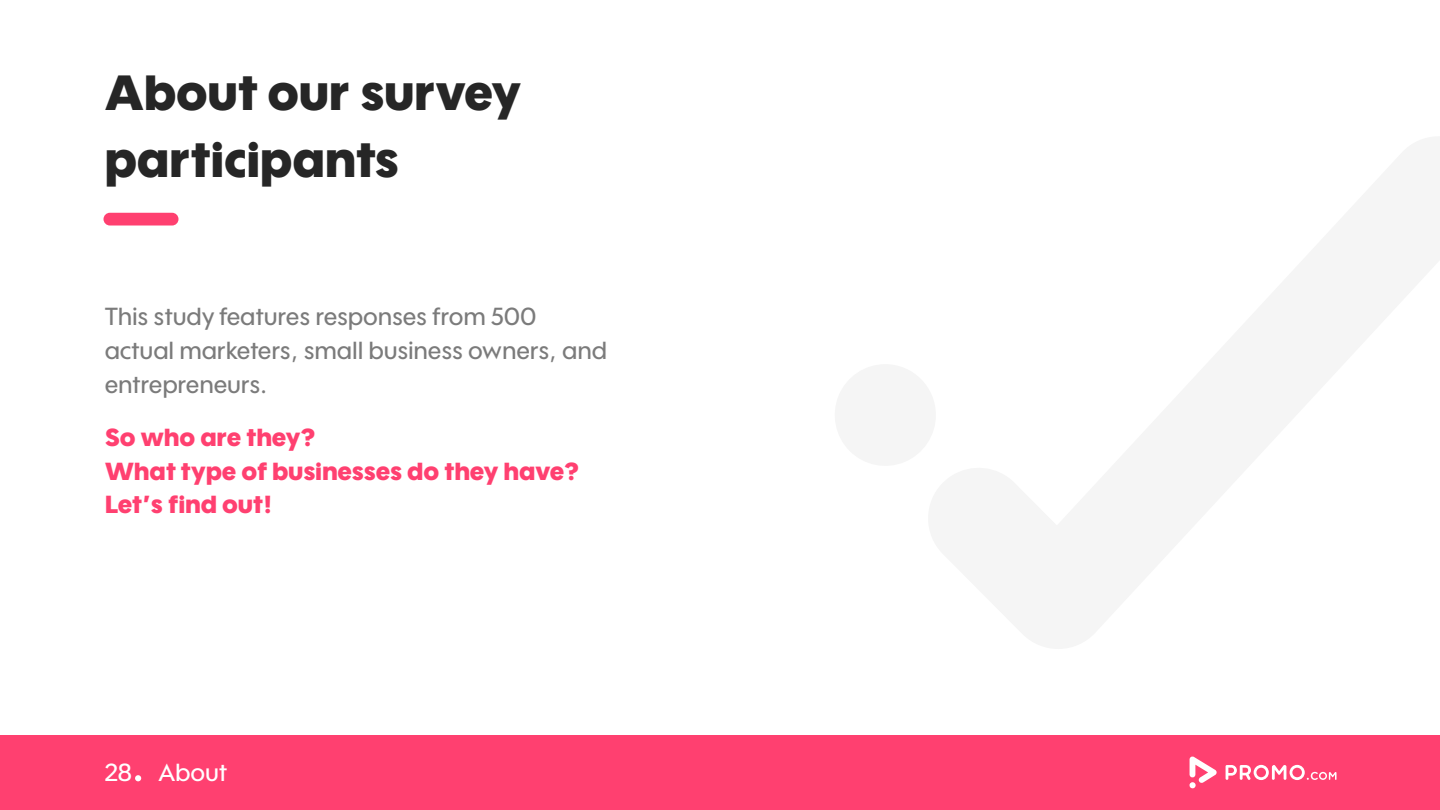
<style>
.page{position:relative;width:1440px;height:810px;background:#fff}
.page>*{position:absolute;margin:0;border:0;box-sizing:border-box;transform-origin:0 0}
.t1{font:900 48px/67.2px "Wes FY";letter-spacing:.02em;color:#262626}
.t2{font:500 24px/33.6px "Wes FY";letter-spacing:.02em;color:#7b7b7b}
.t3{font:900 24px/33.6px "Wes FY";letter-spacing:.02em;color:#ff4070}
.t4{font:500 24px "Wes FY";letter-spacing:.02em;color:#fff}
</style>
<div class="page">
<div style="left:0;top:735px;width:1440px;height:75px;background:#ff4070"></div>
<svg style="left:1190px;top:757px;width:27px;height:31px"></svg>
<svg style="left:1226px;top:765px;width:111px;height:15px"></svg>
<svg style="left:135px;top:775px;width:6px;height:6px"></svg>
<div style="left:104px;top:213px;width:74px;height:13px;background:#ff4070;border-radius:6px"></div>
<h1 class="t1" style="left:105px;top:58px;width:417px">About our survey participants</h1>
<p class="t2" style="left:105px;top:300px;width:504px">This study features responses from 500 actual marketers, small business owners, and entrepreneurs.</p>
<p class="t3" style="left:105px;top:420px;width:475px">So who are they?<br>What type of businesses do they have?<br>Let’s find out!</p>
<p class="t4" style="left:105px;top:757px;width:124px">28 About</p>
</div>
